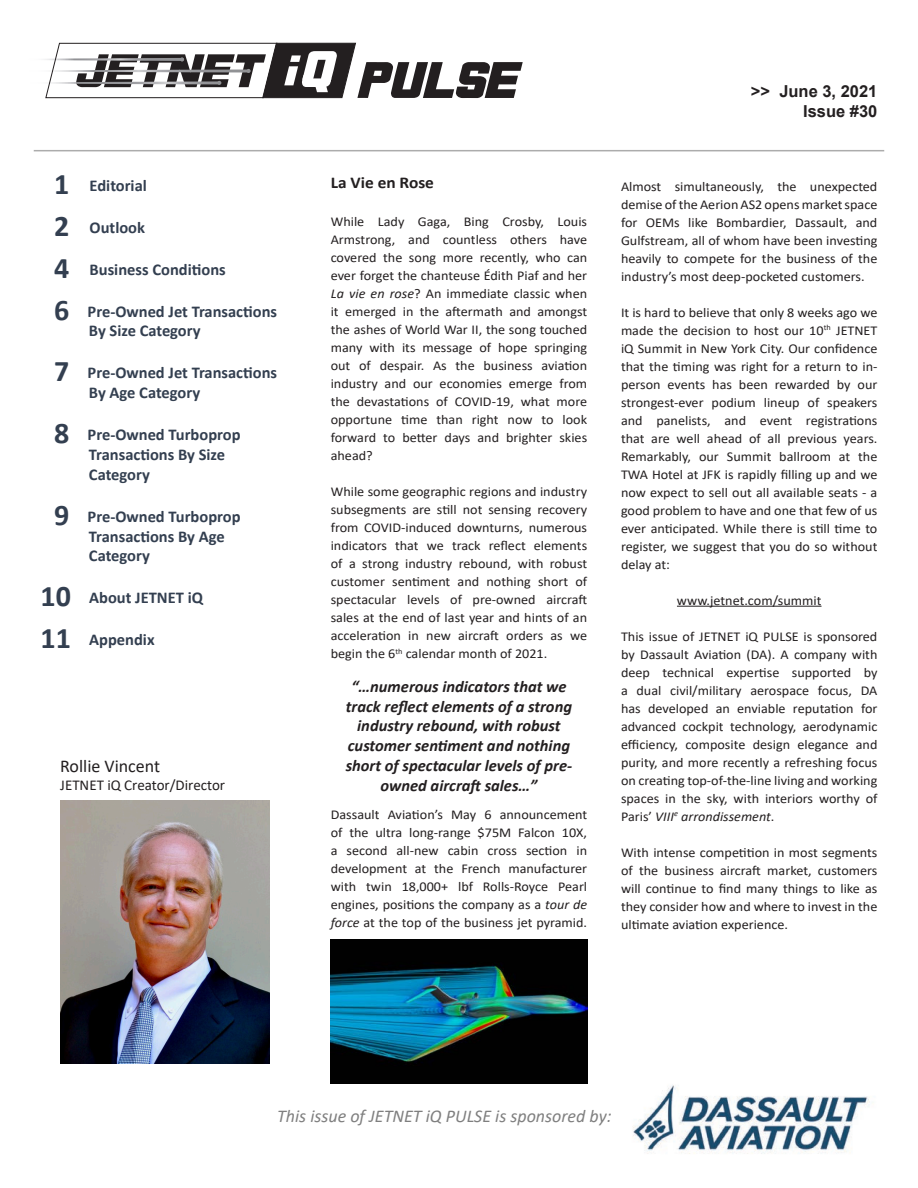
<style>
.page{position:relative;width:918px;height:1188px;background:#fff}
.page>*{position:absolute;margin:0;border:0;box-sizing:border-box;transform-origin:0 0}
.t1{font:italic 18px "Calibri";color:#7f7f7f}
.t2{font:18px "Calibri";color:#231f20}
.t3{font:700 16.5px "Calibri";color:#333f50}
.t4{font:italic 700 16.5px/19.8px "Calibri";color:#231f20;text-align:center}
.t5{font:700 16.5px/19.8px "Arial";color:#231f20;text-align:right}
.t6{font:700 16.5px "Calibri";color:#231f20;scale:1.05 1}
.t7{font:15px "Calibri";color:#231f20}
.t8{font:13.5px/18px "Calibri";color:#231f20;text-align:justify;scale:1.05 1}
.s1{font-size:30px}
.s2{font-style:italic}
</style>
<div class="page">
<svg style="left:45px;top:98px;width:298px;height:1px"></svg>
<svg style="left:44px;top:42px;width:479px;height:56px"></svg>
<hr style="left:34px;top:150px;width:850px;height:1px;background:#acacac">
<img style="left:60px;top:800px;width:210px;height:263px">
<hr style="left:677px;top:606px;width:145px;height:1px;background:#231f20">
<img style="left:331px;top:940px;width:256px;height:144px">
<img style="left:622px;top:1085px;width:248px;height:69px">
<p class="t3" style="left:54px;top:174px;width:94px"><span class="s1">1</span> Editorial</p>
<p class="t3" style="left:54px;top:216px;width:93px"><span class="s1">2</span> Outlook</p>
<p class="t3" style="left:54px;top:258px;width:173px"><span class="s1">4</span> Business Conditions</p>
<p class="t3" style="left:54px;top:300px;width:225px"><span class="s1">6</span> Pre-Owned Jet Transactions</p>
<p class="t3" style="left:89px;top:319px;width:113px">By Size Category</p>
<p class="t3" style="left:54px;top:361px;width:225px"><span class="s1">7</span> Pre-Owned Jet Transactions</p>
<p class="t3" style="left:89px;top:381px;width:113px">By Age Category</p>
<p class="t3" style="left:54px;top:423px;width:188px"><span class="s1">8</span> Pre-Owned Turboprop</p>
<p class="t3" style="left:89px;top:443px;width:138px">Transactions By Size</p>
<p class="t3" style="left:89px;top:463px;width:62px">Category</p>
<p class="t3" style="left:54px;top:505px;width:188px"><span class="s1">9</span> Pre-Owned Turboprop</p>
<p class="t3" style="left:89px;top:525px;width:137px">Transactions By Age</p>
<p class="t3" style="left:89px;top:544px;width:62px">Category</p>
<p class="t3" style="left:40px;top:586px;width:164px"><span class="s1">10</span> About JETNET iQ</p>
<p class="t3" style="left:40px;top:628px;width:116px"><span class="s1">11</span> Appendix</p>
<p class="t2" style="left:60px;top:753px;width:102px">Rollie Vincent</p>
<p class="t7" style="left:60px;top:775px;width:166px">JETNET iQ Creator/Director</p>
<p class="t6" style="left:331px;top:171px;width:100px">La Vie en Rose</p>
<p class="t8" style="left:331px;top:212px;width:246px">While Lady Gaga, Bing Crosby, Louis Armstrong, and countless others have covered the song more recently, who can ever forget the chanteuse Édith Piaf and her <span class="s2">La vie en rose</span>? An immediate classic when it emerged in the aftermath and amongst the ashes of World War II, the song touched many with its message of hope springing out of despair. As the business aviation industry and our economies emerge from the devastations of COVID-19, what more opportune time than right now to look forward to better days and brighter skies ahead?</p>
<p class="t8" style="left:331px;top:482px;width:246px">While some geographic regions and industry subsegments are still not sensing recovery from COVID-induced downturns, numerous indicators that we track reflect elements of a strong industry rebound, with robust customer sentiment and nothing short of spectacular levels of pre-owned aircraft sales at the end of last year and hints of an acceleration in new aircraft orders as we begin the 6<sup>th</sup> calendar month of 2021.</p>
<p class="t4" style="left:346px;top:676px;width:228px">“…numerous indicators that we track reflect elements of a strong industry rebound, with robust customer sentiment and nothing short of spectacular levels of pre&shy;owned aircraft sales…”</p>
<p class="t8" style="left:331px;top:806px;width:246px">Dassault Aviation’s May 6 announcement of the ultra long-range $75M Falcon 10X, a second all-new cabin cross section in development at the French manufacturer with twin 18,000+ lbf Rolls-Royce Pearl engines, positions the company as a <span class="s2">tour de force</span> at the top of the business jet pyramid.</p>
<p class="t5" style="left:751px;top:82px;width:128px">&gt;&gt; June 3, 2021<br>Issue #30</p>
<p class="t8" style="left:621px;top:177px;width:246px">Almost simultaneously, the unexpected demise of the Aerion AS2 opens market space for OEMs like Bombardier, Dassault, and Gulfstream, all of whom have been investing heavily to compete for the business of the industry’s most deep-pocketed customers.</p>
<p class="t8" style="left:621px;top:303px;width:246px">It is hard to believe that only 8 weeks ago we made the decision to host our 10<sup>th</sup> JETNET iQ Summit in New York City. Our confidence that the timing was right for a return to in&shy;person events has been rewarded by our strongest-ever podium lineup of speakers and panelists, and event registrations that are well ahead of all previous years.<br>Remarkably, our Summit ballroom at the TWA Hotel at JFK is rapidly filling up and we now expect to sell out all available seats - a good problem to have and one that few of us ever anticipated. While there is still time to register, we suggest that you do so without delay at:</p>
<p class="t8" style="left:677px;top:591px;width:139px">www.jetnet.com/summit</p>
<p class="t8" style="left:621px;top:627px;width:246px">This issue of JETNET iQ PULSE is sponsored by Dassault Aviation (DA). A company with deep technical expertise supported by a dual civil/military aerospace focus, DA has developed an enviable reputation for advanced cockpit technology, aerodynamic efficiency, composite design elegance and purity, and more recently a refreshing focus on creating top-of-the-line living and working spaces in the sky, with interiors worthy of Paris’ <span class="s2">VIII</span><sup>e</sup> <span class="s2">arrondissement</span>.</p>
<p class="t8" style="left:621px;top:843px;width:246px">With intense competition in most segments of the business aircraft market, customers will continue to find many things to like as they consider how and where to invest in the ultimate aviation experience.</p>
<p class="t1" style="left:277px;top:1104px;width:336px">This issue of JETNET iQ PULSE is sponsored by:</p>
</div>
